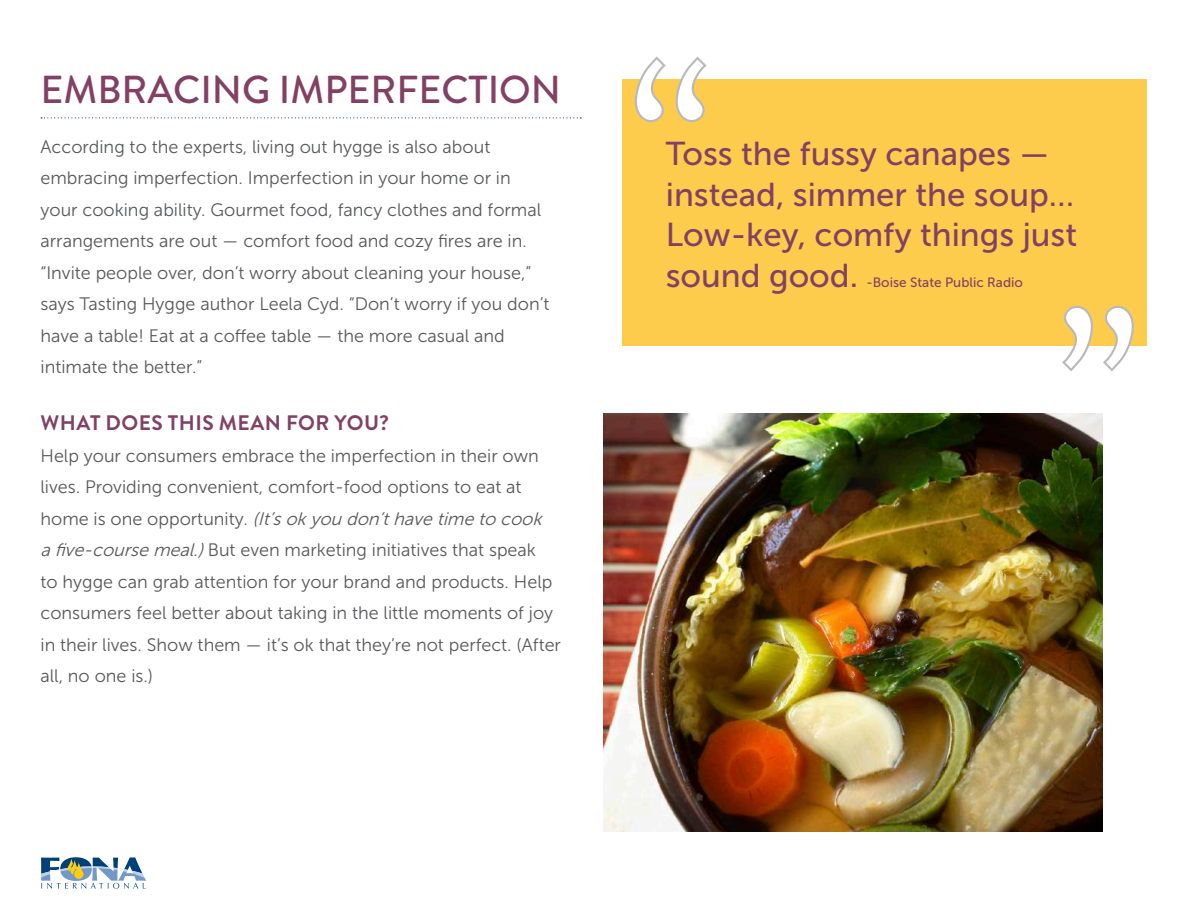
<style>
.page{position:relative;width:1188px;height:918px;background:#fff}
.page>*{position:absolute;margin:0;border:0;box-sizing:border-box;transform-origin:0 0}
.t1{font:300 247.5px "Caecilia LT Std";color:#fff}
.t2{font:500 39px "Brandon Grotesque";color:#824164}
.t3{font:33px/40.5px "Museo Sans 500";color:#824164}
.t4{font:700 21px "Brandon Grotesque";letter-spacing:.02em;color:#824164}
.t5{font:18px/31.5px "Museo Sans 300";color:#57585a}
.t6{font:13.5px "Museo Sans 500";color:#824164}
.s1{font-style:italic}
</style>
<div class="page">
<svg style="left:41px;top:857px;width:105px;height:32px"></svg>
<svg style="left:41px;top:117px;width:540px;height:1px"></svg>
<img style="left:604px;top:414px;width:499px;height:417px">
<div style="left:622px;top:79px;width:525px;height:266px;background:#fecc4c"></div>
<svg style="left:634px;top:56px;width:73px;height:66px"></svg>
<svg style="left:1059px;top:305px;width:77px;height:66px"></svg>
<h2 class="t2" style="left:40px;top:63px;width:522px">EMBRACING IMPERFECTION</h2>
<p class="t5" style="left:40px;top:131px;width:511px">According to the experts, living out hygge is also about embracing imperfection. Imperfection in your home or in your cooking ability. Gourmet food, fancy clothes and formal arrangements are out — comfort food and cozy fires are in. “Invite people over, don’t worry about cleaning your house,” says Tasting Hygge author Leela Cyd. “Don’t worry if you don’t have a table! Eat at a coffee table — the more casual and intimate the better.”</p>
<p class="t4" style="left:41px;top:408px;width:350px">WHAT DOES THIS MEAN FOR YOU?</p>
<p class="t5" style="left:40px;top:440px;width:522px">Help your consumers embrace the imperfection in their own lives. Providing convenient, comfort-food options to eat at<br>h o m e i s o n e o p p o r t u n i ty . <span class="s1">(It’sokyou don’thave time to cook afive-course meal.)</span>But even marketing initiatives that speak<br>to hygge can grab attention for your brand and products. Help consumers feel better about taking in the little moments of joy in their lives. Show them — it’s ok that they’re not perfect. (After all, no one is.)</p>
<h1 class="t1" style="left:622px;top:27px;width:98px">“</h1>
<h3 class="t3" style="left:666px;top:134px;width:413px">Toss the fussy canapes — instead, simmer the soup…<br>Low-key, comfy things just</h3>
<h3 class="t3" style="left:666px;top:255px;width:194px">sound good.</h3>
<p class="t6" style="left:867px;top:275px;width:158px">-Boise State Public Radio</p>
<h1 class="t1" style="left:1147px;top:401px;width:98px;rotate:-180deg">“</h1>
</div>
